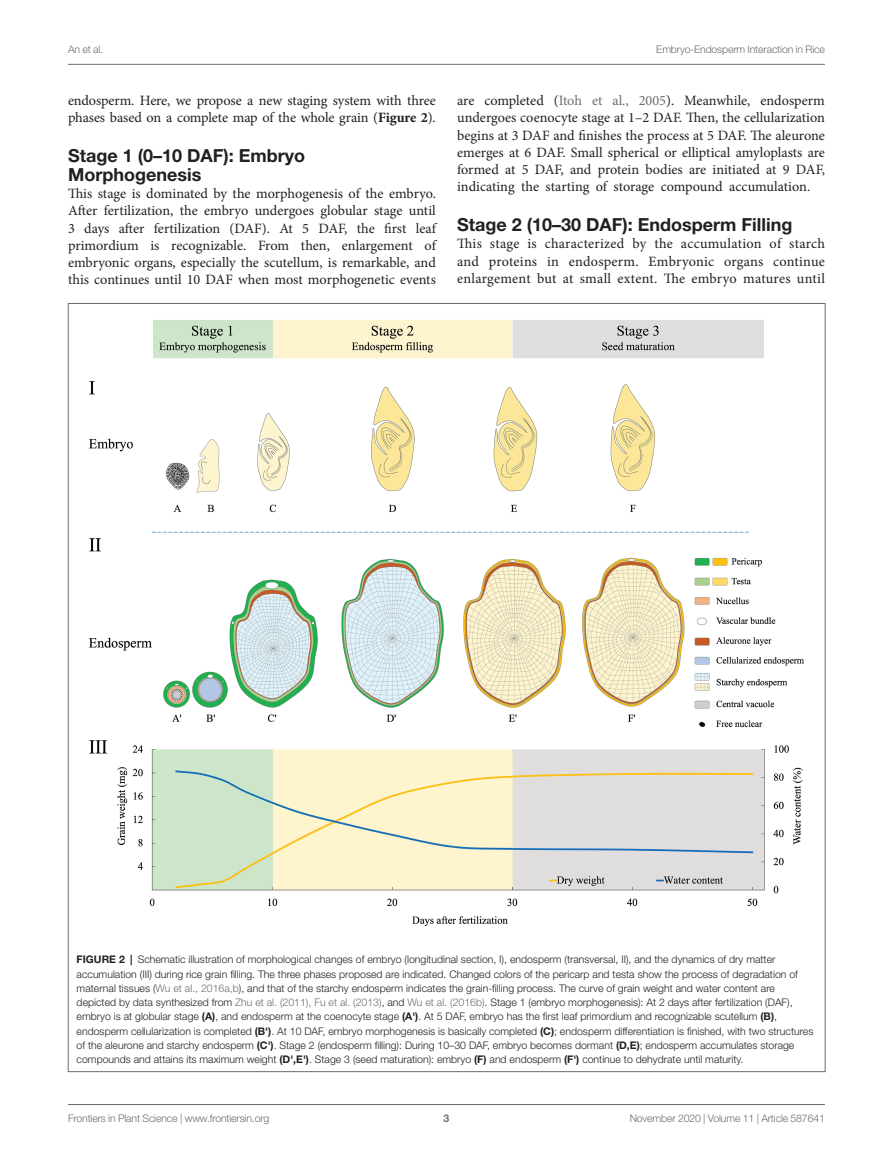
<style>
.page{position:relative;width:893px;height:1170px;background:#fff}
.page>*{position:absolute;margin:0;border:0;box-sizing:border-box;transform-origin:0 0}
.HEAD_2{font:700 18px/18.8px "Helvetica Neue LT Std";color:#231f20}
.TEXT_FLUSH{font:14.25px/17.2px "Minion Pro";letter-spacing:-.005em;color:#231f20;text-align:justify}
.FIG_LEG{font:300 10.5px/14.2px "Helvetica Neue LT Std";color:#231f20}
.t1{font:300 10.5px "Helvetica Neue LT Std";letter-spacing:-.015em;color:#6c6d70}
.t2{font:700 10.5px "Helvetica Neue LT Std";color:#6c6d70}
.s1{font-weight:700}
.s2{color:#6c6d70}
</style>
<div class="page">
<hr style="left:68px;top:64px;width:757px;height:1px;background:#6c6d70">
<hr style="left:68px;top:1104px;width:757px;height:1px;background:#6c6d70">
<img style="left:89px;top:320px;width:715px;height:606px">
<p class="t1" style="left:68px;top:42px;width:37px">An et al.</p>
<p class="t1" style="left:656px;top:42px;width:170px">Embryo-Endosperm Interaction in Rice</p>
<p class="TEXT_FLUSH" style="left:68px;top:92px;width:369px">endosperm. Here, we propose a new staging system with three phases based on a complete map of the whole grain (<span class="s1">Figure 2</span>).</p>
<p class="HEAD_2" style="left:68px;top:146px;width:239px">Stage 1 (0–10 DAF): Embryo<br>Morphogenesis</p>
<p class="TEXT_FLUSH" style="left:68px;top:185px;width:369px">This stage is dominated by the morphogenesis of the embryo.<br>After fertilization, the embryo undergoes globular stage until 3 days after fertilization (DAF). At 5 DAF, the first leaf primordium is recognizable. From then, enlargement of embryonic organs, especially the scutellum, is remarkable, and this continues until 10 DAF when most morphogenetic events</p>
<p class="TEXT_FLUSH" style="left:457px;top:92px;width:369px">are completed (<span class="s2">Itoh et al., 2005</span>). Meanwhile, endosperm undergoes coenocyte stage at 1–2 DAF. Then, the cellularization begins at 3 DAF and finishes the process at 5 DAF. The aleurone emerges at 6 DAF. Small spherical or elliptical amyloplasts are formed at 5 DAF, and protein bodies are initiated at 9 DAF, indicating the starting of storage compound accumulation.</p>
<p class="HEAD_2" style="left:457px;top:215px;width:337px">Stage 2 (10–30 DAF): Endosperm Filling</p>
<p class="TEXT_FLUSH" style="left:457px;top:235px;width:369px">This stage is characterized by the accumulation of starch and proteins in endosperm. Embryonic organs continue enlargement but at small extent. The embryo matures until</p>
<p class="FIG_LEG" style="left:77px;top:952px;width:738px"><span class="s1">FIGURE 2 |</span> Schematic illustration of morphological changes of embryo (longitudinal section, I), endosperm (transversal, II), and the dynamics of dry matter accumulation (III) during rice grain filling. The three phases proposed are indicated. Changed colors of the pericarp and testa show the process of degradation of maternal tissues (<span class="s2">Wu et al., 2016a,b</span>), and that of the starchy endosperm indicates the grain-filling process. The curve of grain weight and water content are depicted by data synthesized from <span class="s2">Zhu et al. (2011), Fu et al. (2013)</span>, and <span class="s2">Wu et al. (2016b)</span>. Stage 1 (embryo morphogenesis): At 2 days after fertilization (DAF), embryo is at globular stage <span class="s1">(A)</span>, and endosperm at the coenocyte stage <span class="s1">(A')</span>. At 5 DAF, embryo has the first leaf primordium and recognizable scutellum <span class="s1">(B)</span>, endosperm cellularization is completed <span class="s1">(B')</span>. At 10 DAF, embryo morphogenesis is basically completed <span class="s1">(C)</span>; endosperm differentiation is finished, with two structures of the aleurone and starchy endosperm <span class="s1">(C')</span>. Stage 2 (endosperm filling): During 10–30 DAF, embryo becomes dormant <span class="s1">(D,E)</span>; endosperm accumulates storage compounds and attains its maximum weight <span class="s1">(D',E')</span>. Stage 3 (seed maturation): embryo <span class="s1">(F)</span> and endosperm <span class="s1">(F')</span> continue to dehydrate until maturity.</p>
<p class="t1" style="left:68px;top:1111px;width:203px">Frontiers in Plant Science | www.frontiersin.org</p>
<p class="t2" style="left:444px;top:1111px;width:7px">3</p>
<p class="t1" style="left:630px;top:1111px;width:197px">November 2020 | Volume 11 | Article 587641</p>
</div>
